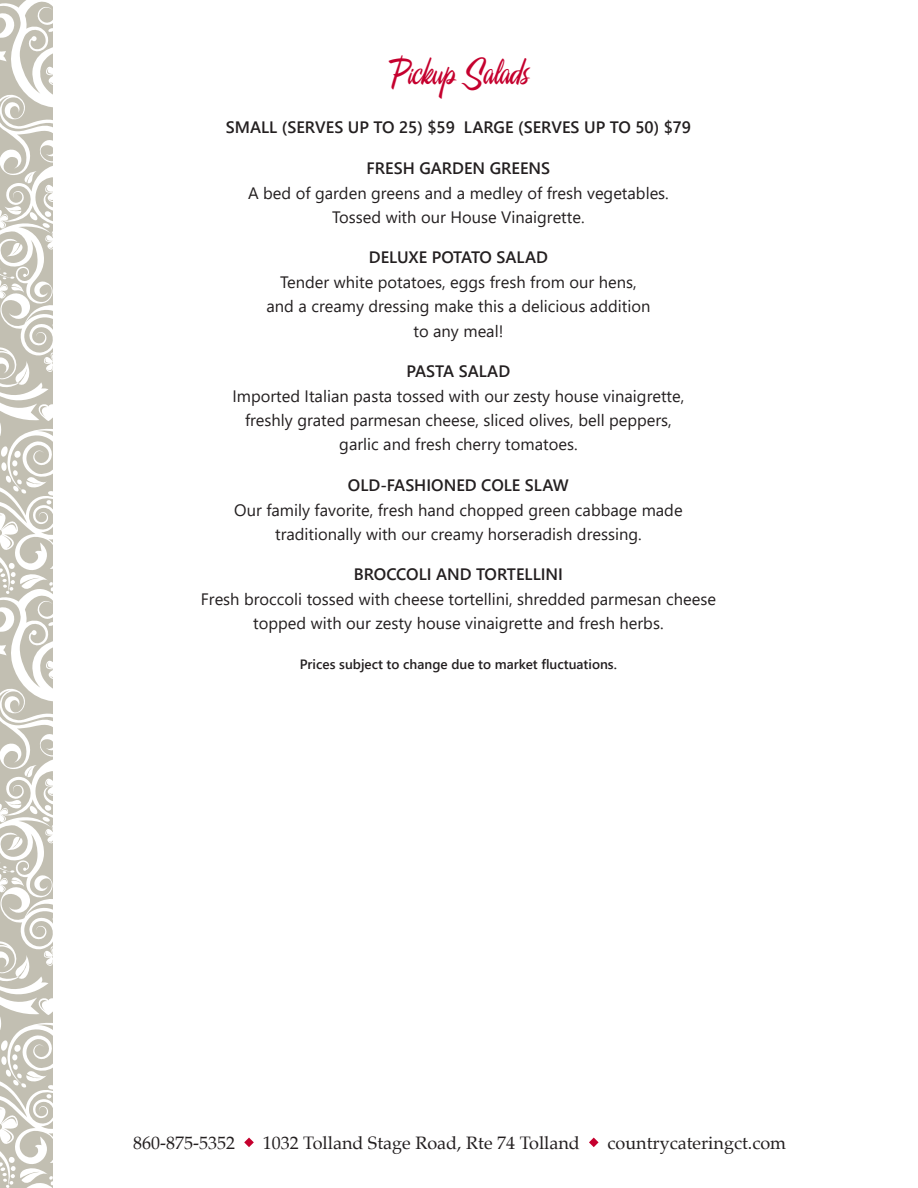
<style>
.page{position:relative;width:918px;height:1188px;background:#fff}
.page>*{position:absolute;margin:0;border:0;box-sizing:border-box;transform-origin:0 0}
.Default{font:37.5px "A&S Signwriter";color:#c5002e}
.t1{font:18px "Palatino";color:#231f20}
.menu_items{font:16.5px/24px "Segoe UI";color:#231f20;text-align:center}
.menu_titles{font:600 16.5px "Segoe UI";color:#231f20}
.menu_titles-2{font:600 13.5px "Segoe UI";color:#231f20}
</style>
<div class="page">
<svg style="left:244px;top:1138px;width:10px;height:9px"></svg>
<svg style="left:589px;top:1138px;width:10px;height:9px"></svg>
<svg style="left:0;top:0;width:53px;height:1188px;fill:#c2bfb2"></svg>
<p class="Default" style="left:389px;top:54px;width:140px">Pickup Salads</p>
<p class="menu_titles" style="left:226px;top:112px;width:466px">SMALL (SERVES UP TO 25) $59 LARGE (SERVES UP TO 50) $79</p>
<p class="menu_titles" style="left:367px;top:152px;width:185px">FRESH GARDEN GREENS</p>
<p class="menu_items" style="left:248px;top:179px;width:422px">A bed of garden greens and a medley of fresh vegetables.<br>Tossed with our House Vinaigrette.</p>
<p class="menu_titles" style="left:369px;top:241px;width:181px">DELUXE POTATO SALAD</p>
<p class="menu_items" style="left:267px;top:269px;width:385px">Tender white potatoes, eggs fresh from our hens, and a creamy dressing make this a delicious addition</p>
<p class="menu_items" style="left:413px;top:318px;width:91px">to any meal!</p>
<p class="menu_titles" style="left:407px;top:356px;width:105px">PASTA SALAD</p>
<p class="menu_items" style="left:232px;top:383px;width:453px">Imported Italian pasta tossed with our zesty house vinaigrette, freshly grated parmesan cheese, sliced olives, bell peppers, garlic and fresh cherry tomatoes.</p>
<p class="menu_titles" style="left:348px;top:469px;width:222px">OLD-FASHIONED COLE SLAW</p>
<p class="menu_items" style="left:234px;top:496px;width:450px">Our family favorite, fresh hand chopped green cabbage made traditionally with our creamy horseradish dressing.</p>
<p class="menu_titles" style="left:354px;top:558px;width:211px">BROCCOLI AND TORTELLINI</p>
<p class="menu_items" style="left:201px;top:586px;width:517px">Fresh broccoli tossed with cheese tortellini, shredded parmesan cheese topped with our zesty house vinaigrette and fresh herbs.</p>
<p class="menu_titles-2" style="left:300px;top:652px;width:319px">Prices subject to change due to market fluctuations.</p>
<p class="t1" style="left:133px;top:1128px;width:103px">860-875-5352</p>
<p class="t1" style="left:263px;top:1128px;width:319px">1032 Tolland Stage Road, Rte 74 Tolland</p>
<p class="t1" style="left:608px;top:1128px;width:180px">countrycateringct.com</p>
</div>
